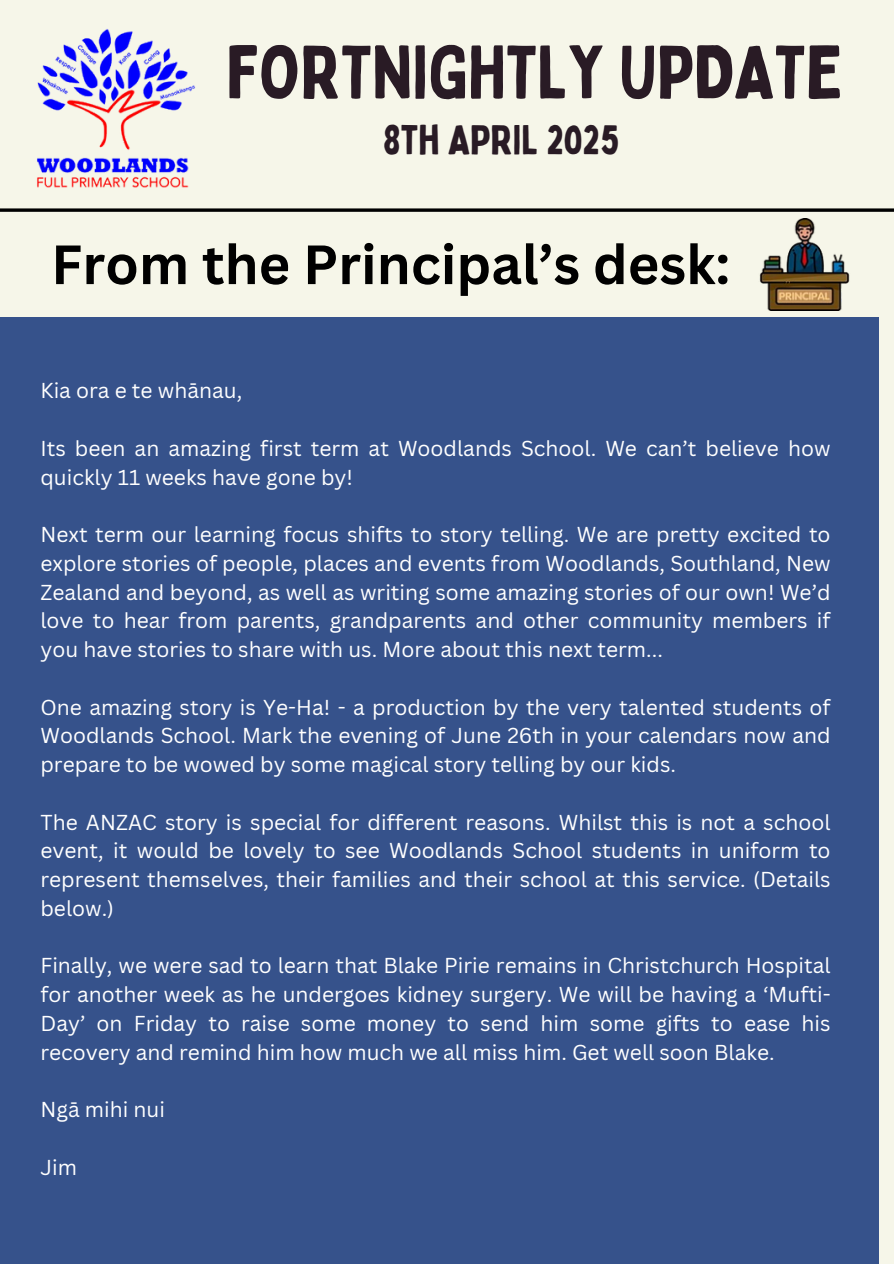
<style>
.page{position:relative;width:894px;height:1264px;background:#fff}
.page>*{position:absolute;margin:0;border:0;box-sizing:border-box;transform-origin:0 0}
.t1{font:73.95px "Bobby Jones";color:#291b25}
.t2{font:700 54px "Canva Sans";color:#000}
.t3{font:40.8px "Bobby Jones";color:#291b25}
.t4{font:21px/28.8px "Canva Sans";color:#fff;text-align:justify}
</style>
<div class="page">
<div style="left:0;top:0;width:893px;height:1263px;background:#f6f6e9"></div>
<svg style="left:0;top:208px;width:893px;height:4px;background:#232321"></svg>
<div style="left:0;top:317px;width:879px;height:945px;background:#36528b"></div>
<img style="left:759px;top:218px;width:91px;height:93px">
<img style="left:6px;top:29px;width:216px;height:181px">
<p class="t1" style="left:226px;top:25px;width:617px">FORTNIGHTLY UPDATE</p>
<h1 class="t3" style="left:383px;top:114px;width:238px">8th APRIL 2025</h1>
<p class="t2" style="left:51px;top:226px;width:680px">From the Principal’s desk:</p>
<h3 class="t4" style="left:40px;top:376px;width:203px">Kia ora e te whānau,</h3>
<p class="t4" style="left:40px;top:433px;width:791px">Its been an amazing first term at Woodlands School. We can’t believe how quickly 11 weeks have gone by!</p>
<h2 class="t4" style="left:40px;top:519px;width:791px">Next term our learning focus shifts to story telling. We are pretty excited to explore stories of people, places and events from Woodlands, Southland, New Zealand and beyond, as well as writing some amazing stories of our own! We’d love to hear from parents, grandparents and other community members if you have stories to share with us. More about this next term...</h2>
<p class="t4" style="left:40px;top:692px;width:791px">One amazing story is Ye-Ha! - a production by the very talented students of Woodlands School. Mark the evening of June 26th in your calendars now and prepare to be wowed by some magical story telling by our kids.</p>
<p class="t4" style="left:40px;top:807px;width:791px">The ANZAC story is special for different reasons. Whilst this is not a school event, it would be lovely to see Woodlands School students in uniform to represent themselves, their families and their school at this service. (Details below.)</p>
<p class="t4" style="left:40px;top:950px;width:791px">Finally, we were sad to learn that Blake Pirie remains in Christchurch Hospital for another week as he undergoes kidney surgery. We will be having a ‘Mufti-Day’ on Friday to raise some money to send him some gifts to ease his recovery and remind him how much we all miss him. Get well soon Blake.</p>
<p class="t4" style="left:40px;top:1094px;width:126px">Ngā mihi nui</p>
<p class="t4" style="left:40px;top:1152px;width:38px">Jim</p>
</div>
